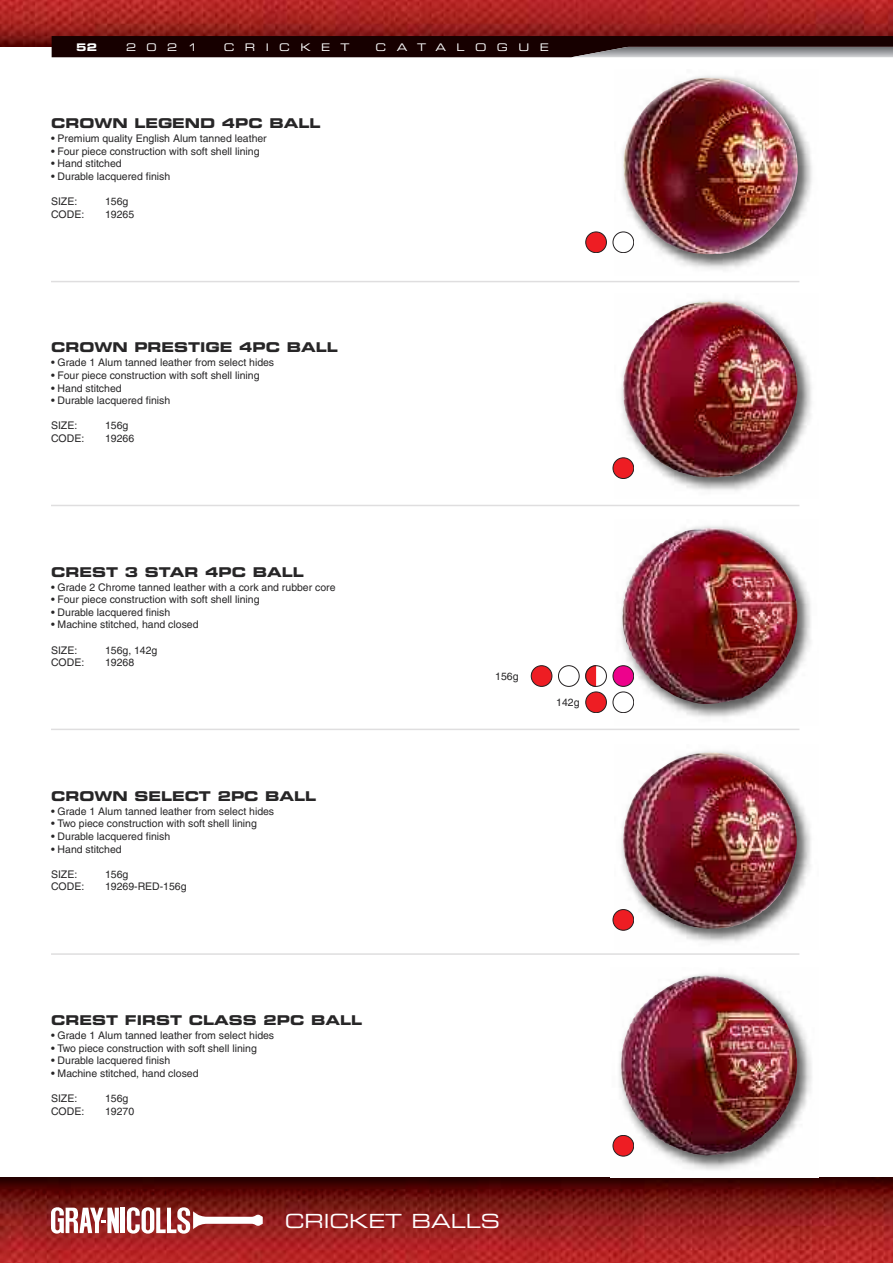
<style>
.page{position:relative;width:893px;height:1263px;background:#fff}
.page>*{position:absolute;margin:0;border:0;box-sizing:border-box;transform-origin:0 0}
.t1{font:19.5px "Eurostile Extended Two";color:#fff}
.t2{font:13.5px "Eurostile Bold Extended Two";color:#272627}
.t3{font:10.5px "Helvetica";color:#272627}
.t4{font:10.5px "Eurostile Extended Two";letter-spacing:.995em;color:#fff}
.t5{font:10.5px "Eurostile Bold Extended Two";color:#fff}
</style>
<div class="page">
<img style="left:0;top:0;width:893px;height:47px">
<img style="left:0;top:1178px;width:893px;height:85px">
<svg style="left:52px;top:36px;width:841px;height:21px;background:#2e1b1b"></svg>
<hr style="left:121px;top:1208px;width:4px;height:25px;background:#fff">
<svg style="left:51px;top:1207px;width:68px;height:27px"></svg>
<svg style="left:127px;top:1207px;width:136px;height:27px"></svg>
<hr style="left:51px;top:281px;width:748px;height:1px;background:#dfdedf">
<hr style="left:51px;top:505px;width:748px;height:1px;background:#dfdedf">
<hr style="left:51px;top:729px;width:748px;height:1px;background:#dfdedf">
<hr style="left:51px;top:953px;width:748px;height:2px;background:#dfdedf">
<img style="left:615px;top:76px;width:197px;height:194px">
<img style="left:623px;top:78px;width:175px;height:176px">
<img style="left:615px;top:300px;width:197px;height:191px">
<img style="left:623px;top:301px;width:175px;height:177px">
<img style="left:615px;top:526px;width:196px;height:192px">
<img style="left:622px;top:528px;width:176px;height:176px">
<img style="left:615px;top:751px;width:196px;height:191px">
<img style="left:623px;top:752px;width:174px;height:177px">
<img style="left:612px;top:974px;width:200px;height:196px">
<img style="left:621px;top:975px;width:176px;height:180px">
<div style="left:613px;top:232px;width:21px;height:21px;background:#fff;border-radius:50%"></div>
<div style="left:613px;top:232px;width:21px;height:21px;border:1px solid #231f20;border-radius:50%"></div>
<div style="left:586px;top:232px;width:20px;height:21px;background:#ee1d23;border-radius:50%"></div>
<div style="left:585px;top:232px;width:22px;height:21px;border:1px solid #231f20;border-radius:50%"></div>
<div style="left:613px;top:458px;width:21px;height:20px;background:#ee1d23;border-radius:50%"></div>
<div style="left:613px;top:457px;width:21px;height:22px;border:1px solid #231f20;border-radius:50%"></div>
<div style="left:613px;top:692px;width:21px;height:21px;background:#fff;border-radius:50%"></div>
<div style="left:613px;top:692px;width:21px;height:21px;border:1px solid #231f20;border-radius:50%"></div>
<div style="left:586px;top:692px;width:20px;height:21px;background:#ee1d23;border-radius:50%"></div>
<div style="left:585px;top:692px;width:22px;height:21px;border:1px solid #231f20;border-radius:50%"></div>
<div style="left:613px;top:666px;width:21px;height:20px;background:#ed028c;border-radius:50%"></div>
<div style="left:613px;top:665px;width:21px;height:22px;border:1px solid #231f20;border-radius:50%"></div>
<div style="left:585px;top:665px;width:22px;height:22px;border:1px solid #231f20;border-radius:50%"></div>
<svg style="left:585px;top:665px;width:12px;height:22px"></svg>
<div style="left:558px;top:665px;width:21px;height:22px;border:1px solid #231f20;border-radius:50%"></div>
<div style="left:531px;top:666px;width:21px;height:20px;background:#ee1d23;border-radius:50%"></div>
<div style="left:531px;top:665px;width:21px;height:22px;border:1px solid #231f20;border-radius:50%"></div>
<div style="left:613px;top:909px;width:21px;height:21px;background:#ee1d23;border-radius:50%"></div>
<div style="left:613px;top:909px;width:21px;height:21px;border:1px solid #231f20;border-radius:50%"></div>
<div style="left:613px;top:1135px;width:21px;height:21px;background:#ee1d23;border-radius:50%"></div>
<div style="left:613px;top:1135px;width:21px;height:21px;border:1px solid #231f20;border-radius:50%"></div>
<p class="t5" style="left:76px;top:43px;width:22px">52</p>
<p class="t4" style="left:126px;top:43px;width:73px">2021</p>
<p class="t4" style="left:224px;top:43px;width:127px">CRICKET</p>
<p class="t4" style="left:376px;top:43px;width:175px">CATALOGUE</p>
<p class="t2" style="left:51px;top:118px;width:271px">CROWN LEGEND 4PC BALL</p>
<p class="t3" style="left:51px;top:135px;width:217px">• Premium quality English Alum tanned leather</p>
<p class="t3" style="left:51px;top:147px;width:210px">• Four piece construction with soft shell lining</p>
<p class="t3" style="left:51px;top:160px;width:72px">• Hand stitched</p>
<p class="t3" style="left:51px;top:172px;width:121px">• Durable lacquered finish</p>
<p class="t3" style="left:51px;top:198px;width:28px">SIZE:</p>
<p class="t3" style="left:105px;top:198px;width:25px">156g</p>
<p class="t3" style="left:51px;top:210px;width:35px">CODE:</p>
<p class="t3" style="left:105px;top:210px;width:31px">19265</p>
<p class="t2" style="left:51px;top:343px;width:288px">CROWN PRESTIGE 4PC BALL</p>
<p class="t3" style="left:51px;top:359px;width:225px">• Grade 1 Alum tanned leather from select hides</p>
<p class="t3" style="left:51px;top:371px;width:210px">• Four piece construction with soft shell lining</p>
<p class="t3" style="left:51px;top:384px;width:72px">• Hand stitched</p>
<p class="t3" style="left:51px;top:397px;width:121px">• Durable lacquered finish</p>
<p class="t3" style="left:51px;top:422px;width:28px">SIZE:</p>
<p class="t3" style="left:105px;top:422px;width:25px">156g</p>
<p class="t3" style="left:51px;top:434px;width:35px">CODE:</p>
<p class="t3" style="left:105px;top:434px;width:31px">19266</p>
<p class="t2" style="left:51px;top:567px;width:254px">CREST 3 STAR 4PC BALL</p>
<p class="t3" style="left:51px;top:583px;width:286px">• Grade 2 Chrome tanned leather with a cork and rubber core</p>
<p class="t3" style="left:51px;top:596px;width:210px">• Four piece construction with soft shell lining</p>
<p class="t3" style="left:51px;top:608px;width:121px">• Durable lacquered finish</p>
<p class="t3" style="left:51px;top:621px;width:149px">• Machine stitched, hand closed</p>
<p class="t3" style="left:51px;top:646px;width:28px">SIZE:</p>
<p class="t3" style="left:105px;top:646px;width:54px">156g, 142g</p>
<p class="t3" style="left:51px;top:659px;width:35px">CODE:</p>
<p class="t3" style="left:105px;top:659px;width:31px">19268</p>
<p class="t2" style="left:51px;top:791px;width:267px">CROWN SELECT 2PC BALL</p>
<p class="t3" style="left:51px;top:807px;width:225px">• Grade 1 Alum tanned leather from select hides</p>
<p class="t3" style="left:51px;top:820px;width:207px">• Two piece construction with soft shell lining</p>
<p class="t3" style="left:51px;top:832px;width:121px">• Durable lacquered finish</p>
<p class="t3" style="left:51px;top:845px;width:72px">• Hand stitched</p>
<p class="t3" style="left:51px;top:870px;width:28px">SIZE:</p>
<p class="t3" style="left:105px;top:870px;width:25px">156g</p>
<p class="t3" style="left:51px;top:883px;width:35px">CODE:</p>
<p class="t3" style="left:105px;top:883px;width:83px">19269-RED-156g</p>
<p class="t3" style="left:495px;top:672px;width:25px">156g</p>
<p class="t3" style="left:556px;top:698px;width:25px">142g</p>
<p class="t2" style="left:51px;top:1015px;width:312px">CREST FIRST CLASS 2PC BALL</p>
<p class="t3" style="left:51px;top:1031px;width:225px">• Grade 1 Alum tanned leather from select hides</p>
<p class="t3" style="left:51px;top:1044px;width:207px">• Two piece construction with soft shell lining</p>
<p class="t3" style="left:51px;top:1057px;width:121px">• Durable lacquered finish</p>
<p class="t3" style="left:51px;top:1069px;width:149px">• Machine stitched, hand closed</p>
<p class="t3" style="left:51px;top:1094px;width:28px">SIZE:</p>
<p class="t3" style="left:105px;top:1094px;width:25px">156g</p>
<p class="t3" style="left:51px;top:1107px;width:35px">CODE:</p>
<p class="t3" style="left:105px;top:1107px;width:31px">19270</p>
<h1 class="t1" style="left:285px;top:1214px;width:217px">CRICKET BALLS</h1>
</div>
